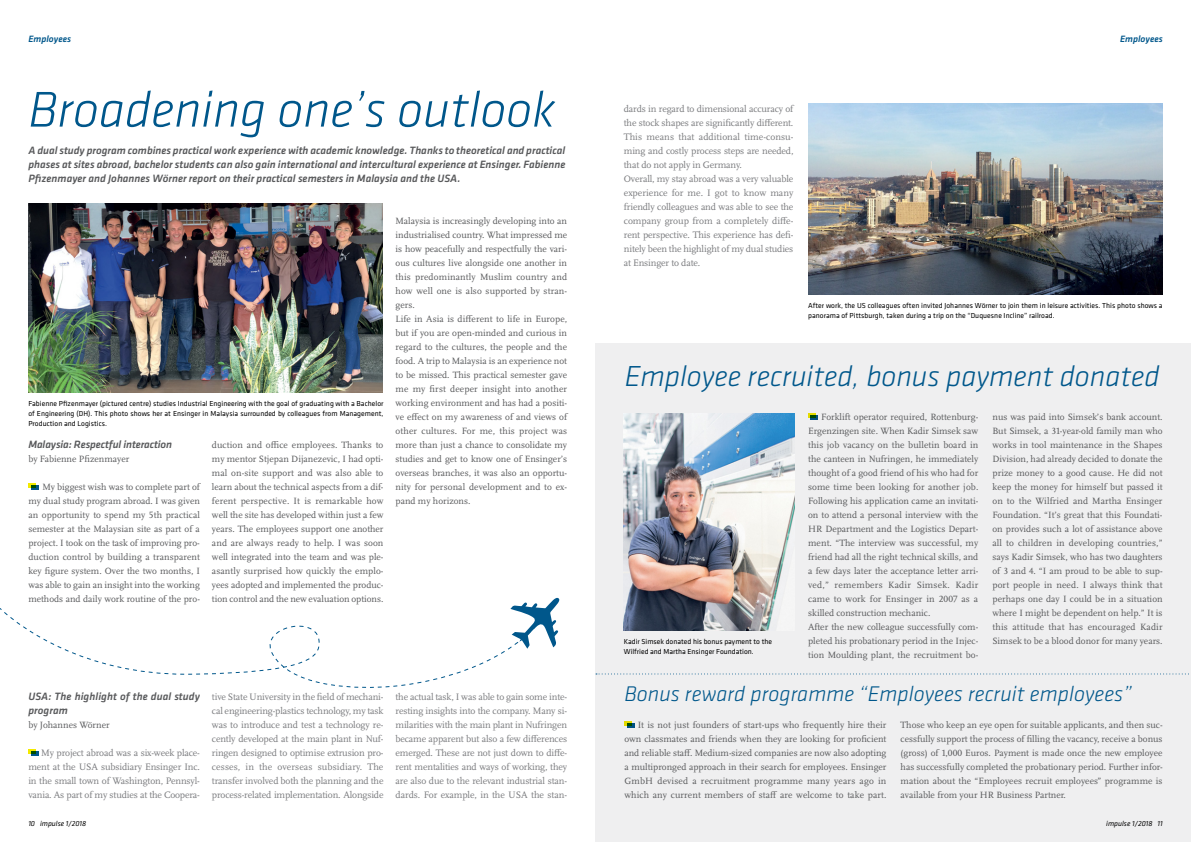
<style>
.page{position:relative;width:1191px;height:842px;background:#fff}
.page>*{position:absolute;margin:0;border:0;box-sizing:border-box;transform-origin:0 0}
.t1{font:italic 300 52px "Klavika";color:#00578b}
.t2{font:italic 300 30px "Klavika";color:#00578b}
.t3{font:italic 300 22px "Klavika";letter-spacing:.005em;color:#00578b}
.t4{font:italic 500 11px/14px "Klavika";color:#58595b}
.t5{font:9.8px/14px "Scala Pro";letter-spacing:-.015em;color:#797a7d;text-align:justify}
.t6{font:9.5px/14px "Scala Pro";color:#58595b;text-align:justify}
.t7{font:italic 500 9.5px "Klavika";letter-spacing:.005em;color:#00578b}
.t8{font:7.5px/10px "Klavika";letter-spacing:.005em;color:#000}
.t9{font:italic 7.5px "Klavika";letter-spacing:.005em;color:#000}
</style>
<div class="page">
<img style="left:28px;top:204px;width:355px;height:188px">
<svg style="left:512px;top:598px;width:47px;height:50px"></svg>
<svg style="left:0;top:607px;width:541px;height:80px"></svg>
<div style="left:595px;top:344px;width:596px;height:498px;background:#efeff0"></div>
<img style="left:624px;top:413px;width:170px;height:217px">
<img style="left:808px;top:104px;width:354px;height:190px">
<svg style="left:28px;top:750px;width:10px;height:6px"></svg>
<svg style="left:808px;top:414px;width:10px;height:6px"></svg>
<svg style="left:624px;top:722px;width:10px;height:6px"></svg>
<svg style="left:596px;top:673px;width:593px;height:1px"></svg>
<svg style="left:28px;top:484px;width:10px;height:6px"></svg>
<p class="t7" style="left:28px;top:32px;width:44px">Employees</p>
<p class="t7" style="left:1120px;top:33px;width:44px">Employees</p>
<h1 class="t1" style="left:28px;top:78px;width:529px">Broadening one’s outlook</h1>
<p class="t4" style="left:28px;top:143px;width:538px;text-align:justify">A dual study program combines practical work experience with academic knowledge. Thanks to theoretical and practical phases at sites abroad, bachelor students can also gain international and intercultural experience at Ensinger. Fabienne Pfizenmayer and Johannes Wörner report on their practical semesters in Malaysia and the USA.</p>
<p class="t8" style="left:28px;top:398px;width:357px;text-align:justify">Fabienne Pfizenmayer (pictured centre) studies Industrial Engineering with the goal of graduating with a Bachelor of Engineering (DH). This photo shows her at Ensinger in Malaysia surrounded by colleagues from Management, Production and Logistics.</p>
<p class="t4" style="left:28px;top:437px;width:145px">Malaysia: Respectful interaction</p>
<p class="t6" style="left:28px;top:452px;width:103px">by Fabienne Pfizenmayer</p>
<p class="t6" style="left:28px;top:480px;width:173px;text-indent:14px">My biggest wish was to complete part of my dual study program abroad. I was given an opportunity to spend my 5th practical semester at the Malaysian site as part of a project. I took on the task of improving pro&shy;duction control by building a transparent key figure system. Over the two months, I was able to gain an insight into the working methods and daily work routine of the pro-</p>
<p class="t6" style="left:212px;top:438px;width:173px">duction and office employees. Thanks to my mentor Stjepan Dijanezevic, I had opti&shy;mal on-site support and was also able to learn about the technical aspects from a dif&shy;ferent perspective. It is remarkable how well the site has developed within just a few years. The employees support one another and are always ready to help. I was soon well integrated into the team and was ple&shy;asantly surprised how quickly the emplo&shy;yees adopted and implemented the produc&shy;tion control and the new evaluation options.</p>
<p class="t6" style="left:395px;top:214px;width:173px;text-align:left">Malaysia is increasingly developing into an industrialised country. What impressed me is how peacefully and respectfully the vari&shy;ous cultures live alongside one another in this predominantly Muslim country and how well one is also supported by stran&shy;gers.<br>Life in Asia is different to life in Europe, but if you are open-minded and curious in regard to the cultures, the people and the food. A trip to Malaysia is an experience not to be missed. This practical semester gave me my first deeper insight into another working environment and has had a positi&shy;ve effect on my awareness of and views of other cultures. For me, this project was more than just a chance to consolidate my studies and get to know one of Ensinger’s overseas branches, it was also an opportu&shy;nity for personal development and to ex&shy;pand my horizons.</p>
<p class="t4" style="left:28px;top:689px;width:173px">USA: The highlight of the dual study program</p>
<p class="t6" style="left:28px;top:718px;width:83px">by Johannes Wörner</p>
<p class="t5" style="left:28px;top:746px;width:173px;text-indent:13px">My project abroad was a six-week place&shy;ment at the USA subsidiary Ensinger Inc. in the small town of Washington, Pennsyl&shy;vania. As part of my studies at the Coopera-</p>
<p class="t5" style="left:212px;top:690px;width:173px">tive State University in the field of mechani&shy;cal engineering-plastics technology, my task was to introduce and test a technology re&shy;cently developed at the main plant in Nuf&shy;ringen designed to optimise extrusion pro&shy;cesses, in the overseas subsidiary. The transfer involved both the planning and the process-related implementation. Alongside</p>
<p class="t5" style="left:395px;top:690px;width:173px">the actual task, I was able to gain some inte&shy;resting insights into the company. Many si&shy;milarities with the main plant in Nufringen became apparent but also a few differences emerged. These are not just down to diffe&shy;rent mentalities and ways of working, they are also due to the relevant industrial stan&shy;dards. For example, in the USA the stan-</p>
<p class="t5" style="left:624px;top:102px;width:171px;text-align:left">dards in regard to dimensional accuracy of the stock shapes are significantly different.<br>This means that additional time-consu&shy;ming and costly process steps are needed, that do not apply in Germany.<br>Overall, my stay abroad was a very valuable experience for me. I got to know many friendly colleagues and was able to see the company group from a completely diffe&shy;rent perspective. This experience has defi&shy;nitely been the highlight of my dual studies at Ensinger to date.</p>
<p class="t8" style="left:808px;top:300px;width:356px">After work, the US colleagues often invited Johannes Wörner to join them in leisure activities. This photo shows a panorama of Pittsburgh, taken during a trip on the “Duquesne Incline” railroad.</p>
<h2 class="t2" style="left:625px;top:358px;width:536px">Employee recruited, bonus payment donated</h2>
<p class="t8" style="left:624px;top:636px;width:150px">Kadir Simsek donated his bonus payment to the<br>Wilfried and Martha Ensinger Foundation.</p>
<p class="t6" style="left:808px;top:410px;width:172px;text-align:left;text-indent:13px">Forklift operator required, Rottenburg-Ergenzingen site. When Kadir Simsek saw this job vacancy on the bulletin board in the canteen in Nufringen, he immediately thought of a good friend of his who had for some time been looking for another job.<br>Following his application came an invitati&shy;on to attend a personal interview with the HR Department and the Logistics Depart&shy;ment. “The interview was successful, my friend had all the right technical skills, and a few days later the acceptance letter arri&shy;ved,” remembers Kadir Simsek. Kadir came to work for Ensinger in 2007 as a skilled construction mechanic.<br>After the new colleague successfully com&shy;pleted his probationary period in the Injec&shy;tion Moulding plant, the recruitment bo-</p>
<p class="t6" style="left:992px;top:410px;width:172px">nus was paid into Simsek’s bank account.<br>But Simsek, a 31-year-old family man who works in tool maintenance in the Shapes Division, had already decided to donate the prize money to a good cause. He did not keep the money for himself but passed it on to the Wilfried and Martha Ensinger Foundation. “It’s great that this Foundati&shy;on provides such a lot of assistance above all to children in developing countries,” says Kadir Simsek, who has two daughters of 3 and 4. “I am proud to be able to sup&shy;port people in need. I always think that perhaps one day I could be in a situation where I might be dependent on help.” It is this attitude that has encouraged Kadir Simsek to be a blood donor for many years.</p>
<h3 class="t3" style="left:624px;top:681px;width:509px">Bonus reward programme “Employees recruit employees”</h3>
<p class="t6" style="left:624px;top:718px;width:264px;text-indent:13px">It is not just founders of start-ups who frequently hire their own classmates and friends when they are looking for proficient and reliable staff. Medium-sized companies are now also adopting a multipronged approach in their search for employees. Ensinger GmbH devised a recruitment programme many years ago in which any current members of staff are welcome to take part.</p>
<p class="t6" style="left:900px;top:718px;width:263px">Those who keep an eye open for suitable applicants, and then suc&shy;cessfully support the process of filling the vacancy, receive a bonus (gross) of 1,000 Euros. Payment is made once the new employee has successfully completed the probationary period. Further infor&shy;mation about the “Employees recruit employees” programme is available from your HR Business Partner.</p>
<p class="t9" style="left:28px;top:818px;width:59px">10 impulse 1/2018</p>
<p class="t9" style="left:1106px;top:818px;width:58px">impulse 1/2018 11</p>
</div>
